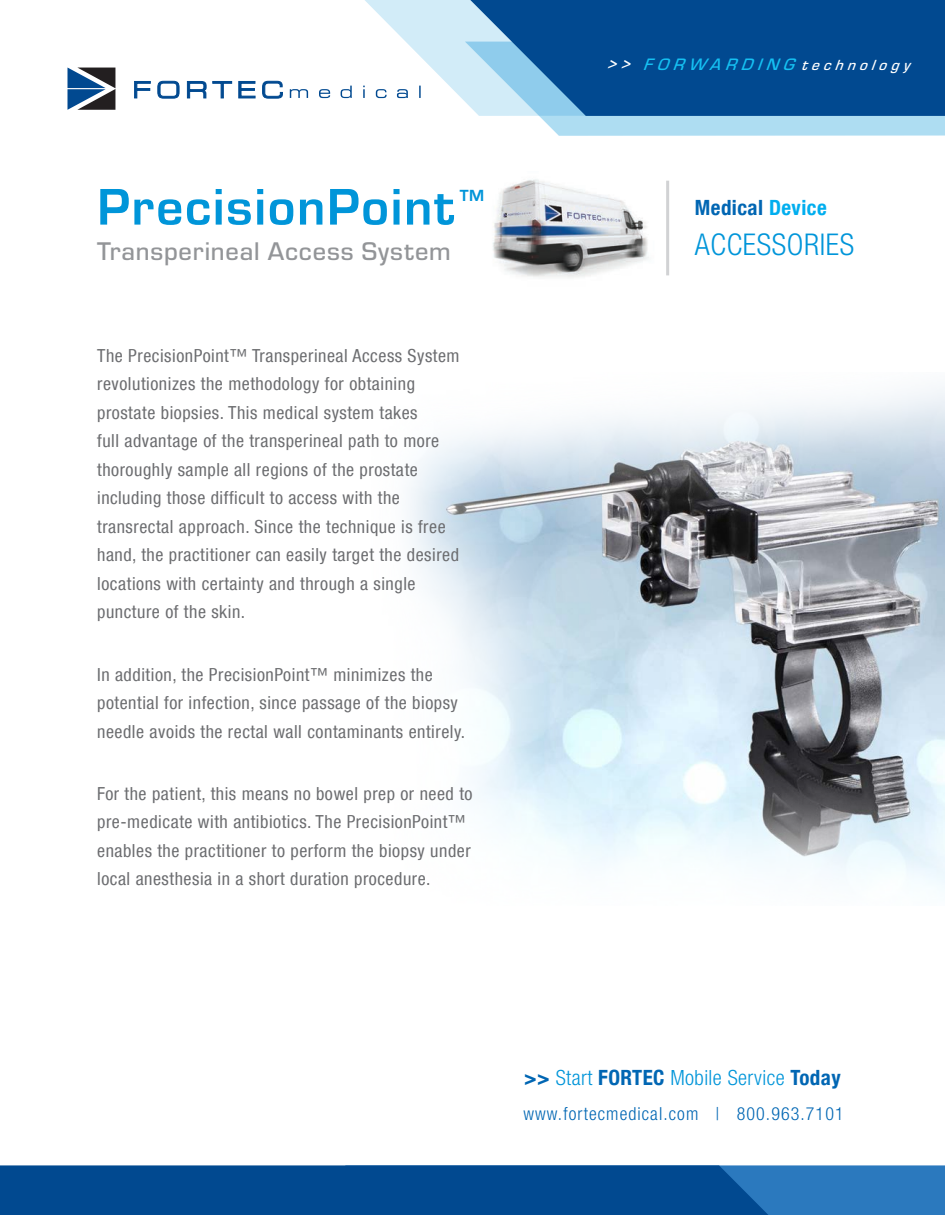
<style>
.page{position:relative;width:945px;height:1215px;background:#fff}
.page>*{position:absolute;margin:0;border:0;box-sizing:border-box;transform-origin:0 0}
.t1{font:700 53.4px "Eurostile";letter-spacing:.03em;color:#0095d9}
.t2{font:300 condensed 30px "Helvetica Neue LT Com";letter-spacing:.02em;color:#0095d9}
.t3{font:500 26.55px "Eurostile";letter-spacing:.03em;color:#939598}
.Main_bullet{font:300 condensed 21px "Helvetica Neue LT Com";letter-spacing:.02em;color:#0095d9}
.t4{font:700 condensed 21px "Helvetica Neue LT Com";letter-spacing:.02em;color:#0166b3}
.Main_bullet-2{font:condensed 18px/28.5px "Helvetica Neue LT Com";letter-spacing:.03em;color:#6c6d70}
.List_body{font:300 condensed 18px "Helvetica Neue LT Com";letter-spacing:.06em;color:#0166b3}
.t5{font:italic 500 17.25px "Eurostile";color:#15c0f2}
.t6{font:700 16.8px "Eurostile";color:#0095d9}
.s1{color:#fff}
.s2{font-size:15.15px;color:#fff}
.s3{color:#00aeef}
.s4{font-weight:700;color:#0166b3}
</style>
<div class="page">
<img style="left:409px;top:387px;width:536px;height:502px">
<svg style="left:364px;top:0;width:106px;height:102px;fill:#d2ecf8"></svg>
<svg style="left:465px;top:42px;width:480px;height:94px"></svg>
<svg style="left:470px;top:0;width:475px;height:116px;background:#165b9c"></svg>
<svg style="left:68px;top:68px;width:47px;height:42px"></svg>
<svg style="left:134px;top:81px;width:149px;height:18px"></svg>
<svg style="left:290px;top:86px;width:131px;height:12px"></svg>
<hr style="left:666px;top:181px;width:3px;height:94px;background:#d1d2d4">
<img style="left:492px;top:179px;width:157px;height:99px">
<svg style="left:0;top:1165px;width:945px;height:50px;background:#0b549a"></svg>
<p class="t1" style="left:97px;top:169px;width:359px">PrecisionPoint</p>
<p class="t6" style="left:460px;top:183px;width:26px">TM</p>
<p class="t3" style="left:97px;top:233px;width:355px">Transperineal Access System</p>
<p class="Main_bullet-2" style="left:97px;top:341px;width:364px">The PrecisionPoint™ Transperineal Access System revolutionizes the methodology for obtaining prostate biopsies. This medical system takes<br>full advantage of the transperineal path to more thoroughly sample all regions of the prostate including those difficult to access with the transrectal approach. Since the technique is free hand, the practitioner can easily target the desired locations with certainty and through a single puncture of the skin.</p>
<p class="Main_bullet-2" style="left:97px;top:660px;width:370px">In addition, the PrecisionPoint™ minimizes the potential for infection, since passage of the biopsy needle avoids the rectal wall contaminants entirely.</p>
<p class="Main_bullet-2" style="left:97px;top:779px;width:377px">For the patient, this means no bowel prep or need to pre-medicate with antibiotics. The PrecisionPoint™ enables the practitioner to perform the biopsy under local anesthesia in a short duration procedure.</p>
<p class="t5" style="left:607px;top:53px;width:311px"><span class="s1">&gt;&gt;</span> FORWARDING <span class="s2">technology</span></p>
<p class="t4" style="left:695px;top:195px;width:133px">Medical <span class="s3">Device</span></p>
<p class="t2" style="left:695px;top:227px;width:161px">ACCESSORIES</p>
<p class="Main_bullet" style="left:524px;top:1066px;width:318px"><span class="s4">&gt;&gt;</span> Start <span class="s4">FORTEC</span> Mobile Service <span class="s4">Today</span></p>
<p class="List_body" style="left:523px;top:1103px;width:322px">www.fortecmedical.com | 800.963.7101</p>
</div>
